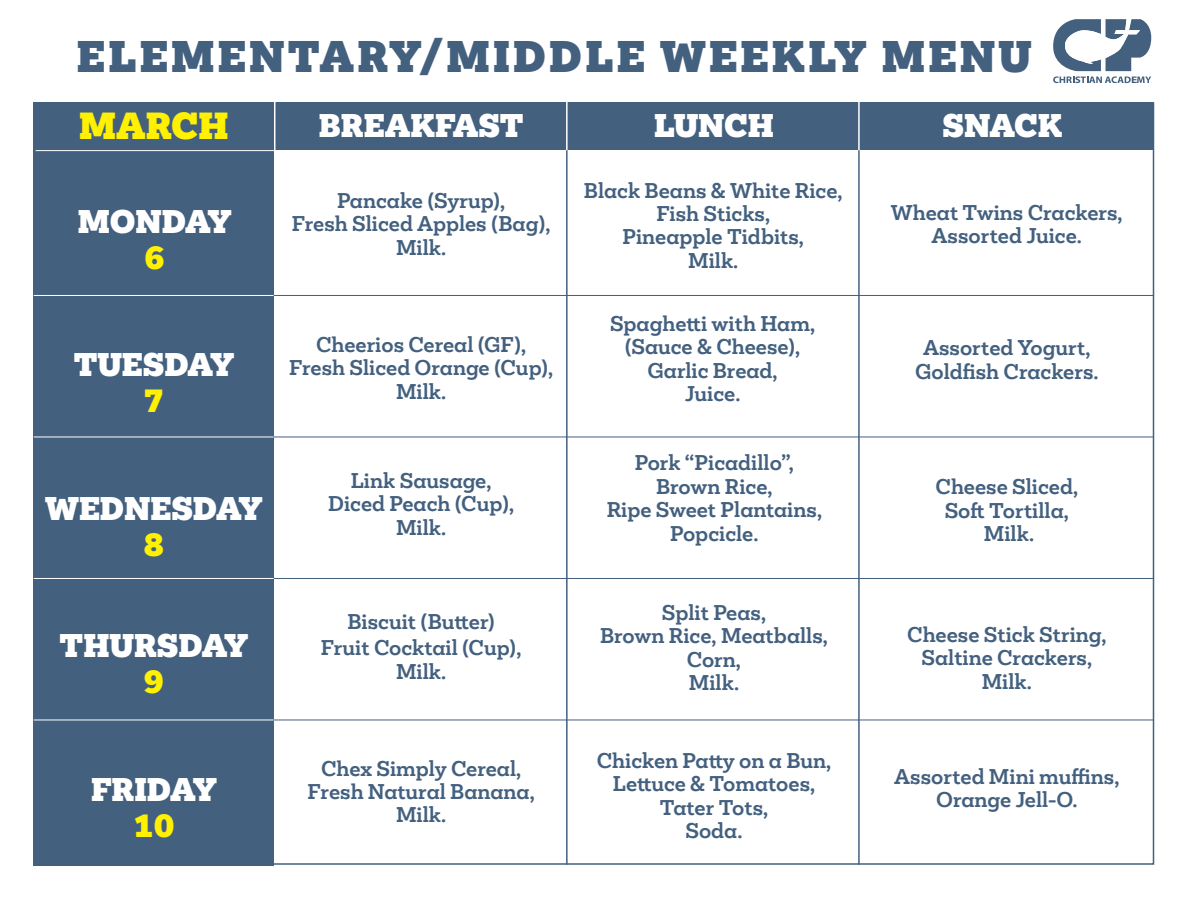
<style>
.page{position:relative;width:1188px;height:918px;background:#fff}
.page>*{position:absolute;margin:0;border:0;box-sizing:border-box;transform-origin:0 0}
.t1{font:900 40.5px "Mokoko";letter-spacing:.08em;color:#43607f}
.t2{font:900 34.5px "Mokoko";color:#fff101}
.t3{font:900 30px/36px "Mokoko";color:#fff;text-align:center}
.t4{font:700 19.5px/23.4px "Mokoko";color:#43607f;text-align:center}
.s1{color:#fff101}
</style>
<div class="page">
<div style="left:34px;top:103px;width:1120px;height:47px;background:#43607f"></div>
<div style="left:34px;top:103px;width:240px;height:763px;background:#43607f"></div>
<svg style="left:1053px;top:19px;width:98px;height:64px"></svg>
<hr style="left:34px;top:295px;width:240px;height:1px;background:#fff">
<hr style="left:36px;top:150px;width:240px;height:1px;background:#fff">
<hr style="left:34px;top:437px;width:240px;height:1px;background:#fff">
<hr style="left:34px;top:578px;width:240px;height:1px;background:#fff">
<hr style="left:34px;top:720px;width:240px;height:1px;background:#fff">
<hr style="left:274px;top:295px;width:880px;height:1px;background:#43607f">
<hr style="left:274px;top:437px;width:880px;height:1px;background:#43607f">
<hr style="left:274px;top:578px;width:880px;height:1px;background:#43607f">
<hr style="left:274px;top:720px;width:880px;height:1px;background:#43607f">
<hr style="left:274px;top:98px;width:1px;height:60px;background:#fff">
<hr style="left:566px;top:98px;width:2px;height:60px;background:#fff">
<hr style="left:858px;top:98px;width:2px;height:60px;background:#fff">
<hr style="left:566px;top:150px;width:2px;height:715px;background:#43607f">
<hr style="left:858px;top:150px;width:2px;height:715px;background:#43607f">
<h1 class="t1" style="left:77px;top:30px;width:956px">ELEMENTARY/MIDDLE WEEKLY MENU</h1>
<h2 class="t2" style="left:79px;top:103px;width:151px">MARCH</h2>
<h3 class="t3" style="left:319px;top:108px;width:206px">BREAKFAST</h3>
<h3 class="t3" style="left:654px;top:108px;width:121px">LUNCH</h3>
<h3 class="t3" style="left:943px;top:108px;width:121px">SNACK</h3>
<p class="t3" style="left:78px;top:204px;width:155px">MONDAY<br><span class="s1">6</span></p>
<p class="t3" style="left:74px;top:347px;width:162px">TUESDAY<br><span class="s1">7</span></p>
<p class="t3" style="left:45px;top:491px;width:219px">WEDNESDAY<br><span class="s1">8</span></p>
<p class="t3" style="left:60px;top:629px;width:190px">THURSDAY<br><span class="s1">9</span></p>
<p class="t3" style="left:91px;top:773px;width:127px">FRIDAY<br><span class="s1">10</span></p>
<p class="t4" style="left:292px;top:189px;width:260px">Pancake (Syrup),<br>Fresh Sliced Apples (Bag),<br>Milk.</p>
<p class="t4" style="left:289px;top:333px;width:266px">Cheerios Cereal (GF),<br>Fresh Sliced Orange (Cup),</p>
<p class="t4" style="left:396px;top:380px;width:52px">Milk.</p>
<p class="t4" style="left:351px;top:469px;width:142px">Link Sausage,</p>
<p class="t4" style="left:328px;top:492px;width:188px">Diced Peach (Cup),<br>Milk.</p>
<p class="t4" style="left:347px;top:610px;width:149px">Biscuit (Butter)</p>
<p class="t4" style="left:321px;top:636px;width:202px">Fruit Cocktail (Cup),<br>Milk.</p>
<p class="t4" style="left:308px;top:757px;width:229px">Chex Simply Cereal,<br>Fresh Natural Banana,</p>
<p class="t4" style="left:396px;top:803px;width:52px">Milk.</p>
<p class="t4" style="left:584px;top:179px;width:260px">Black Beans &amp; White Rice,<br>Fish Sticks,</p>
<p class="t4" style="left:623px;top:225px;width:183px">Pineapple Tidbits,</p>
<p class="t4" style="left:688px;top:249px;width:52px">Milk.</p>
<p class="t4" style="left:610px;top:312px;width:207px">Spaghetti with Ham, (Sauce &amp; Cheese),<br>Garlic Bread,</p>
<p class="t4" style="left:685px;top:382px;width:57px">Juice.</p>
<p class="t4" style="left:607px;top:451px;width:217px">Pork “Picadillo”,<br>Brown Rice,<br>Ripe Sweet Plantains,<br>Popcicle.</p>
<p class="t4" style="left:600px;top:601px;width:229px">Split Peas,<br>Brown Rice, Meatballs,<br>Corn,<br>Milk.</p>
<p class="t4" style="left:597px;top:749px;width:236px">Chicken Patty on a Bun,<br>Lettuce &amp; Tomatoes,<br>Tater Tots,<br>Soda.</p>
<p class="t4" style="left:891px;top:201px;width:233px">Wheat Twins Crackers,<br>Assorted Juice.</p>
<p class="t4" style="left:915px;top:336px;width:185px">Assorted Yogurt,<br>Goldfish Crackers.</p>
<p class="t4" style="left:936px;top:476px;width:144px">Cheese Sliced,</p>
<p class="t4" style="left:945px;top:499px;width:126px">Soft Tortilla,</p>
<p class="t4" style="left:984px;top:522px;width:52px">Milk.</p>
<p class="t4" style="left:907px;top:623px;width:201px">Cheese Stick String,<br>Saltine Crackers,</p>
<p class="t4" style="left:982px;top:670px;width:52px">Milk.</p>
<p class="t4" style="left:894px;top:765px;width:227px">Assorted Mini muffins,<br>Orange Jell-O.</p>
</div>
